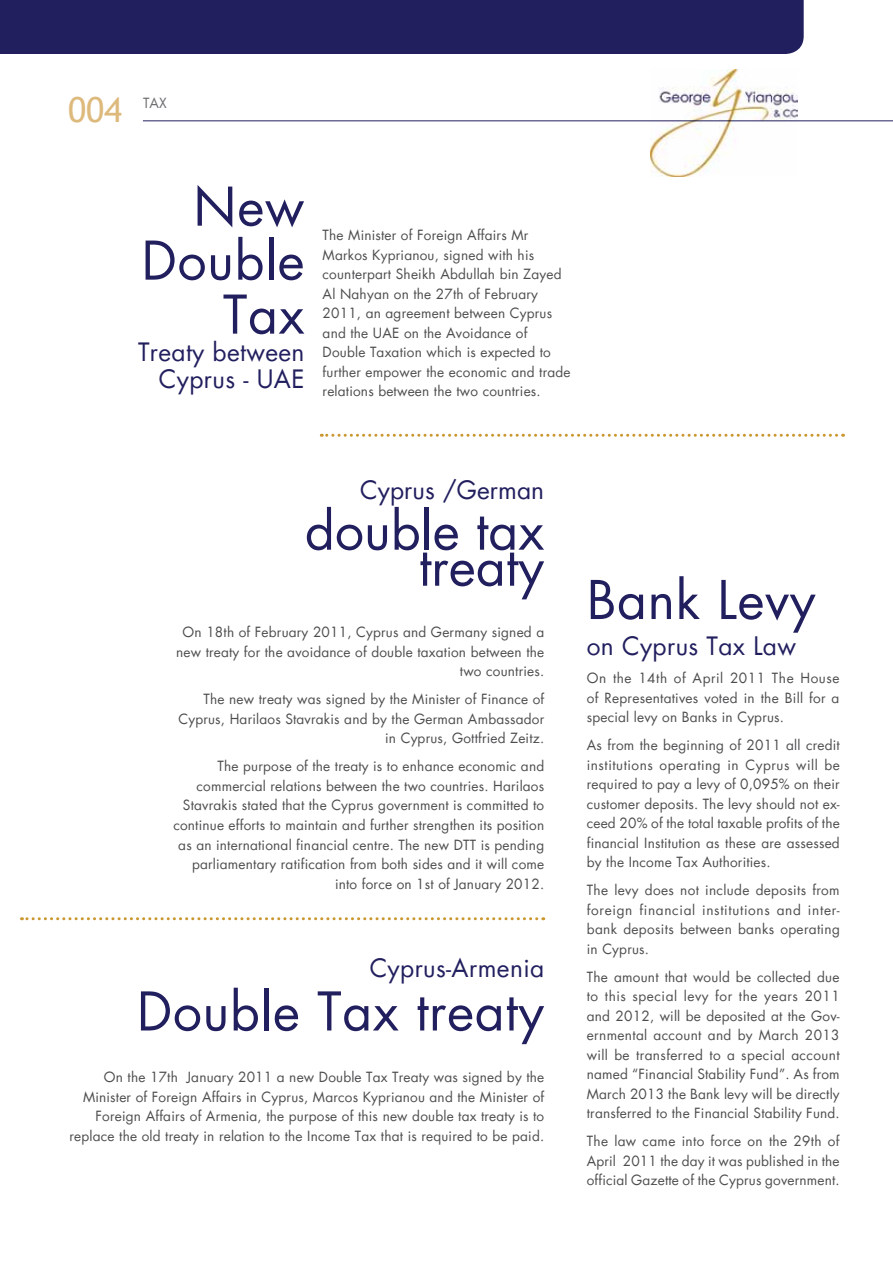
<style>
.page{position:relative;width:893px;height:1263px;background:#fff}
.page>*{position:absolute;margin:0;border:0;box-sizing:border-box;transform-origin:0 0}
.t1{font:57px/54px "Kp Linea";letter-spacing:.01em;color:#221f5f;text-align:right}
.t2{font:34.5px "Trebuchet MS";color:#ddba7c}
.t3{font:27px/27px "Kp Linea";letter-spacing:.01em;color:#221f5f;text-align:right}
.t4{font:15px/19.5px "Kp Linea";letter-spacing:.01em;color:#4d4d4f;text-align:justify}
.t5{font:15px "Kp Linea";color:#6d6e71}
</style>
<div class="page">
<div style="left:0;top:0;width:804px;height:54px;background:#221f5f"></div>
<hr style="left:143px;top:121px;width:750px;height:1px;background:#221f5f">
<img style="left:651px;top:69px;width:147px;height:107px">
<svg style="left:321px;top:434px;width:516px;height:3px"></svg>
<svg style="left:21px;top:917px;width:516px;height:3px"></svg>
<h2 class="t2" style="left:68px;top:89px;width:56px">004</h2>
<p class="t5" style="left:143px;top:94px;width:25px">TAX</p>
<h1 class="t1" style="left:142px;top:179px;width:164px">New<br>Double<br>Tax</h1>
<h3 class="t3" style="left:138px;top:338px;width:168px">Treaty between<br>Cyprus - UAE</h3>
<p class="t4" style="left:323px;top:225px;width:250px;text-align:left">The Minister of Foreign Affairs Mr Markos Kyprianou, signed with his counterpart Sheikh Abdullah bin Zayed Al Nahyan on the 27th of February 2011, an agreement between Cyprus and the UAE on the Avoidance of Double Taxation which is expected to further empower the economic and trade relations between the two countries.</p>
<h3 class="t3" style="left:360px;top:476px;width:186px">Cyprus /German</h3>
<h1 class="t1" style="left:305px;top:503px;width:241px">double tax</h1>
<h1 class="t1" style="left:419px;top:539px;width:127px">treaty</h1>
<p class="t4" style="left:176px;top:622px;width:370px;text-align:right">On 18th of February 2011, Cyprus and Germany signed a new treaty for the avoidance of double taxation between the two countries.</p>
<p class="t4" style="left:178px;top:690px;width:367px;text-align:right">The new treaty was signed by the Minister of Finance of<br>Cyprus, Harilaos Stavrakis and by the German Ambassador in Cyprus, Gottfried Zeitz.</p>
<p class="t4" style="left:173px;top:757px;width:372px;text-align:right">The purpose of the treaty is to enhance economic and commercial relations between the two countries. Harilaos Stavrakis stated that the Cyprus government is committed to continue efforts to maintain and further strengthen its position as an international financial centre. The new DTT is pending parliamentary ratification from both sides and it will come into force on 1st of January 2012.</p>
<h3 class="t3" style="left:370px;top:954px;width:176px">Cyprus-Armenia</h3>
<h1 class="t1" style="left:137px;top:984px;width:409px">Double Tax treaty</h1>
<p class="t4" style="left:70px;top:1067px;width:476px;text-align:right">On the 17th January 2011 a new Double Tax Treaty was signed by the Minister of Foreign Affairs in Cyprus, Marcos Kyprianou and the Minister of Foreign Affairs of Armenia, the purpose of this new double tax treaty is to replace the old treaty in relation to the Income Tax that is required to be paid.</p>
<h1 class="t1" style="left:587px;top:572px;width:230px">Bank Levy</h1>
<h3 class="t3" style="left:587px;top:632px;width:211px">on Cyprus Tax Law</h3>
<p class="t4" style="left:587px;top:668px;width:254px">On the 14th of April 2011 The House of Representatives voted in the Bill for a special levy on Banks in Cyprus.</p>
<p class="t4" style="left:587px;top:735px;width:255px">As from the beginning of 2011 all credit institutions operating in Cyprus will be required to pay a levy of 0,095% on their customer deposits. The levy should not ex&shy;ceed 20% of the total taxable profits of the financial Institution as these are assessed by the Income Tax Authorities.</p>
<p class="t4" style="left:587px;top:880px;width:255px">The levy does not include deposits from foreign financial institutions and inter&shy;bank deposits between banks operating in Cyprus.</p>
<p class="t4" style="left:587px;top:967px;width:255px">The amount that would be collected due to this special levy for the years 2011 and 2012, will be deposited at the Gov&shy;ernmental account and by March 2013 will be transferred to a special account named “Financial Stability Fund”. As from March 2013 the Bank levy will be directly transferred to the Financial Stability Fund.</p>
<p class="t4" style="left:587px;top:1131px;width:254px">The law came into force on the 29th of April 2011 the day it was published in the official Gazette of the Cyprus government.</p>
</div>
